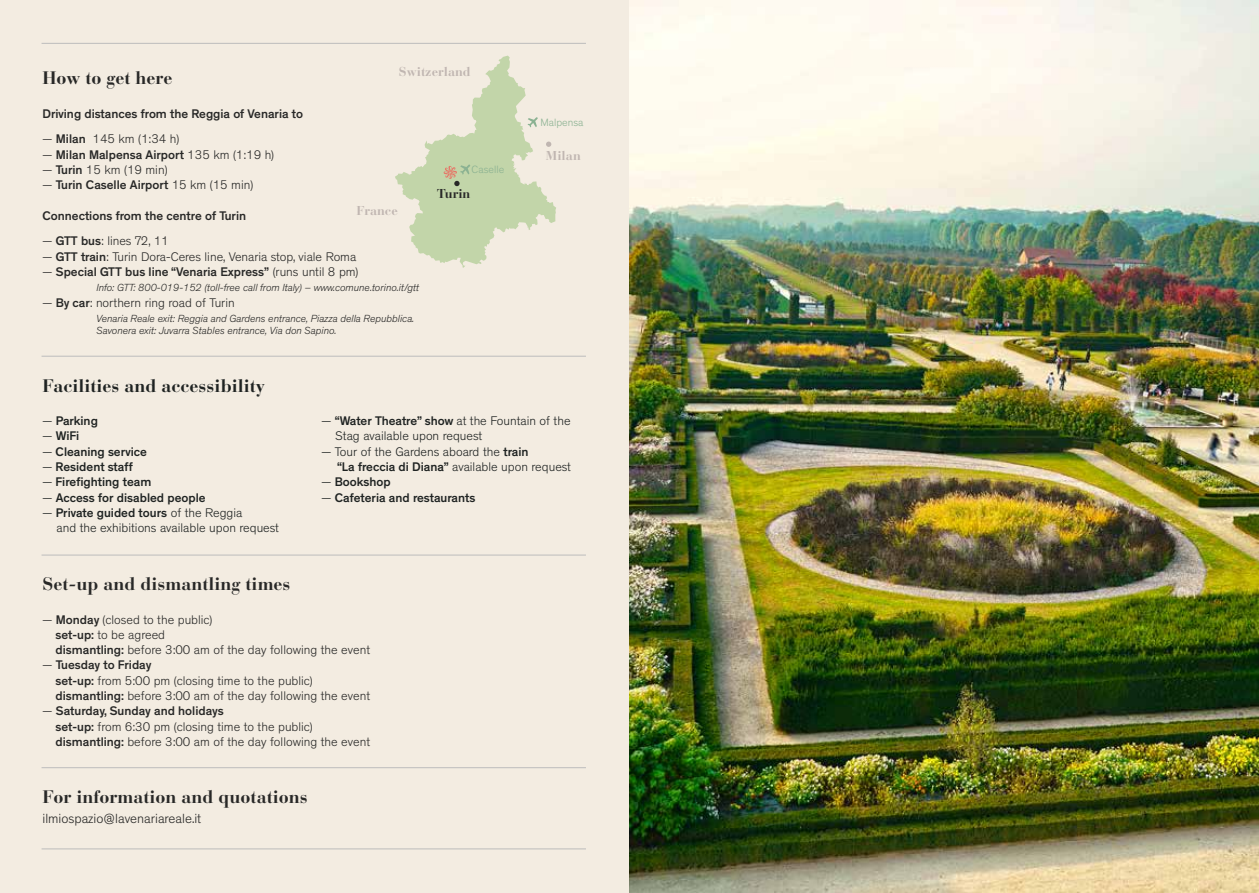
<style>
.page{position:relative;width:1259px;height:893px;background:#f3ece1}
.page>*{position:absolute;margin:0;border:0;box-sizing:border-box;transform-origin:0 0}
.t1{font:700 18px "Bauer Bodoni";color:#282827}
.t2{font:700 18px "Bauer Bodoni";color:#1f2322}
.t3{font:300 13.5px "Theinhardt";color:#282827}
.t4{font:300 12.75px/15.3px "Theinhardt";color:#282827}
.t5{font:300 12.75px/15.3px "Theinhardt";color:#1f2322}
.t6{font:500 12.75px "Theinhardt";color:#282827}
.t7{font:500 12.75px "Theinhardt";color:#1f2322}
.t8{font:700 12.75px "Bauer Bodoni";color:#c0b6b1}
.t9{font:700 12.75px "Bauer Bodoni";color:#282827}
.t10{font:300 10.8px "Theinhardt";color:#8bb292}
.t11{font:italic 300 10.5px/12.6px "Theinhardt";color:#282827}
.s1{font-weight:500}
.s2{font-weight:300}
</style>
<div class="page">
<img style="left:629px;top:0;width:630px;height:893px">
<hr style="left:42px;top:43px;width:544px;height:1px;background:#bcbcbc">
<hr style="left:42px;top:767px;width:544px;height:1px;background:#bcbcbc">
<hr style="left:42px;top:555px;width:544px;height:1px;background:#bcbcbc">
<hr style="left:42px;top:356px;width:544px;height:1px;background:#bcbcbc">
<svg style="left:395px;top:56px;width:161px;height:212px"></svg>
<hr style="left:42px;top:848px;width:544px;height:1px;background:#bcbcbc">
<p class="t8" style="left:399px;top:64px;width:73px">Switzerland</p>
<h1 class="t1" style="left:43px;top:67px;width:132px">How to get here</h1>
<p class="t6" style="left:43px;top:106px;width:262px">Driving distances from the Reggia of Venaria to</p>
<p class="t4" style="left:43px;top:132px;width:138px">— <span class="s1">Milan</span> 145 km (1:34 h)</p>
<p class="t6" style="left:43px;top:147px;width:233px"><span class="s2">—</span> Milan Malpensa Airport <span class="s2">135 km (1:19 h)</span></p>
<p class="t4" style="left:43px;top:162px;width:127px">— <span class="s1">Turin</span> 15 km (19 min)</p>
<p class="t6" style="left:43px;top:177px;width:212px"><span class="s2">—</span> Turin Caselle Airport <span class="s2">15 km (15 min)</span></p>
<p class="t6" style="left:43px;top:208px;width:205px">Connections from the centre of Turin</p>
<p class="t4" style="left:43px;top:234px;width:128px">— <span class="s1">GTT bus</span>: lines 72, 11</p>
<p class="t4" style="left:43px;top:249px;width:315px">— <span class="s1">GTT train</span>: Turin Dora-Ceres line, Venaria stop, viale Roma</p>
<p class="t6" style="left:43px;top:264px;width:317px"><span class="s2">—</span> Special GTT bus line “Venaria Express” <span class="s2">(runs until 8 pm)</span></p>
<p class="t11" style="left:97px;top:282px;width:324px">Info: GTT: 800-019-152 (toll-free call from Italy) – www.comune.torino.it/gtt</p>
<p class="t4" style="left:43px;top:295px;width:194px">— <span class="s1">By car</span>: northern ring road of Turin</p>
<p class="t11" style="left:97px;top:312px;width:319px">Venaria Reale exit: Reggia and Gardens entrance, Piazza della Repubblica.<br>Savonera exit: Juvarra Stables entrance, Via don Sapino.</p>
<p class="t10" style="left:471px;top:163px;width:34px">Caselle</p>
<p class="t9" style="left:437px;top:186px;width:35px">Turin</p>
<p class="t8" style="left:356px;top:203px;width:43px">France</p>
<p class="t10" style="left:540px;top:116px;width:44px">Malpensa</p>
<p class="t8" style="left:546px;top:148px;width:36px">Milan</p>
<h1 class="t2" style="left:43px;top:375px;width:224px">Facilities and accessibility</h1>
<p class="t7" style="left:43px;top:413px;width:57px"><span class="s2">—</span> Parking</p>
<p class="t7" style="left:43px;top:428px;width:38px"><span class="s2">—</span> WiFi</p>
<p class="t7" style="left:43px;top:444px;width:106px"><span class="s2">—</span> Cleaning service</p>
<p class="t7" style="left:43px;top:459px;width:92px"><span class="s2">—</span> Resident staff</p>
<p class="t7" style="left:43px;top:474px;width:110px"><span class="s2">—</span> Firefighting team</p>
<p class="t7" style="left:43px;top:490px;width:165px"><span class="s2">—</span> Access for disabled people</p>
<p class="t5" style="left:57px;top:505px;width:224px;text-indent:-14px">— <span class="s1">Private guided tours</span> of the Reggia<br>and the exhibitions available upon request</p>
<p class="t5" style="left:335px;top:413px;width:237px;text-indent:-14px">— <span class="s1">“Water Theatre” show</span> at the Fountain of the<br>Stag available upon request</p>
<p class="t5" style="left:337px;top:444px;width:235px;text-indent:-15px">— Tour of the Gardens aboard the <span class="s1">train<br>“La freccia di Diana”</span> available upon request</p>
<p class="t7" style="left:321px;top:474px;width:71px"><span class="s2">—</span> Bookshop</p>
<p class="t7" style="left:321px;top:490px;width:155px"><span class="s2">—</span> Cafeteria and restaurants</p>
<h1 class="t1" style="left:43px;top:573px;width:250px">Set-up and dismantling times</h1>
<p class="t4" style="left:56px;top:612px;width:316px;text-indent:-13px">— <span class="s1">Monday</span> (closed to the public)<br><span class="s1">set-up:</span> to be agreed<br><span class="s1">dismantling:</span> before 3:00 am of the day following the event</p>
<p class="t4" style="left:56px;top:658px;width:316px;text-indent:-13px">— <span class="s1">Tuesday to Friday<br>set-up:</span> from 5:00 pm (closing time to the public) <span class="s1">dismantling:</span> before 3:00 am of the day following the event</p>
<p class="t4" style="left:56px;top:704px;width:316px;text-indent:-13px">— <span class="s1">Saturday, Sunday and holidays<br>set-up:</span> from 6:30 pm (closing time to the public) <span class="s1">dismantling:</span> before 3:00 am of the day following the event</p>
<h1 class="t1" style="left:43px;top:786px;width:267px">For information and quotations</h1>
<p class="t3" style="left:43px;top:810px;width:160px">ilmiospazio@lavenariareale.it</p>
</div>
